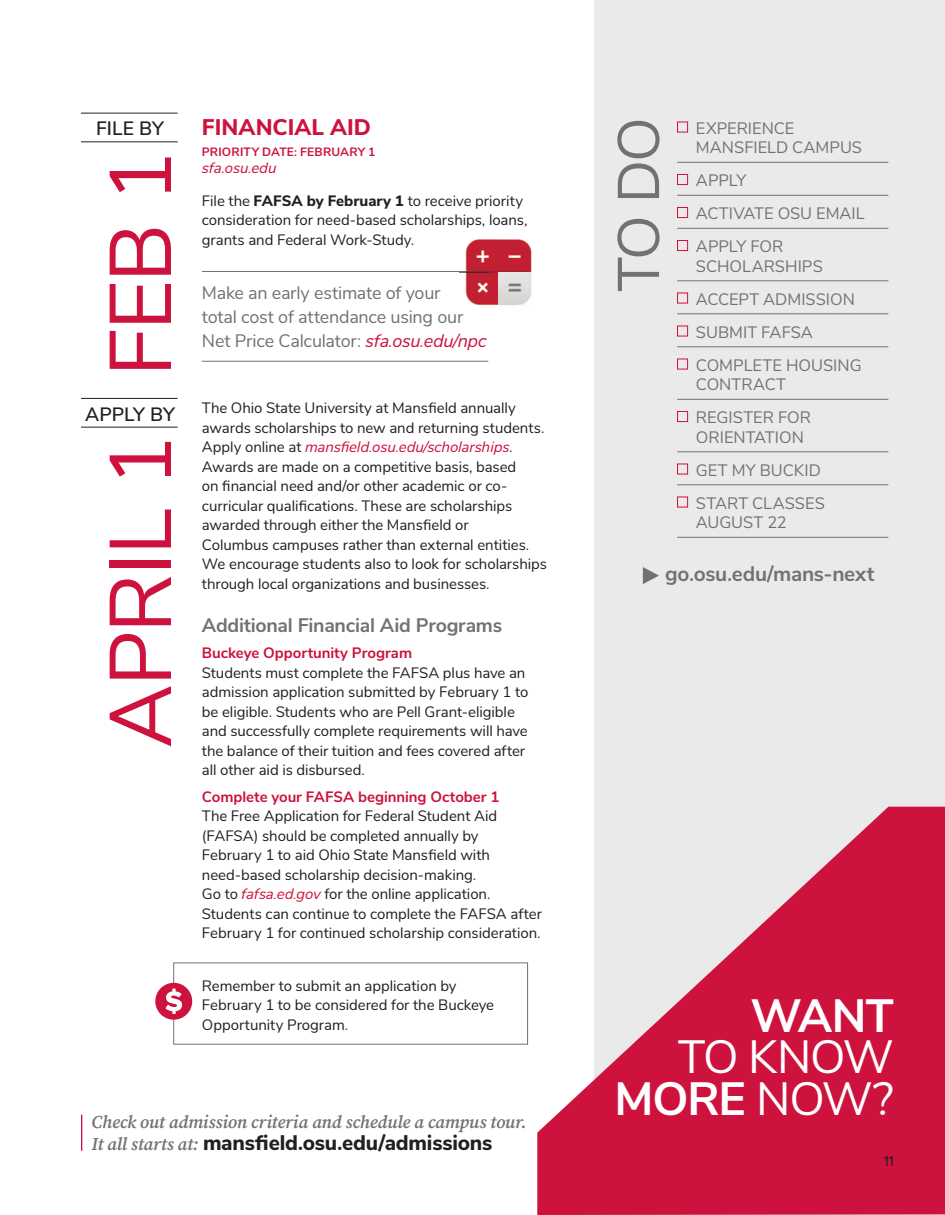
<style>
.page{position:relative;width:945px;height:1215px;background:#fff}
.page>*{position:absolute;margin:0;border:0;box-sizing:border-box;transform-origin:0 0}
.t1{font:87px "Buckeye Sans";color:#cd123d}
.t2{font:58.5px "Buckeye Sans";color:#717271}
.t3{font:46.5px/41.2px "Buckeye Sans";color:#fff;text-align:right}
.t4{font:700 46.5px "Buckeye Sans";color:#fff}
.t5{font:800 22.5px "Buckeye Sans";letter-spacing:.005em;color:#cd123d}
.t6{font:800 21px "Buckeye Sans";letter-spacing:-.01em;color:#231f20}
.t7{font:700 20.85px "Buckeye Sans";letter-spacing:-.015em;color:#717271}
.t8{font:700 19.5px "Buckeye Sans";letter-spacing:-.01em;color:#717271}
.t9{font:600 19.2px "Buckeye Sans";color:#231f20}
.t10{font:18px/24px "Buckeye Sans";letter-spacing:-.015em;color:#717271}
.t11{font:italic 600 18px "Buckeye Serif";letter-spacing:-.015em;color:#717271}
.t12{font:16.5px/33px "Buckeye Sans";color:#717271}
.t13{font:15px/19.5px "Buckeye Sans";letter-spacing:-.005em;color:#231f20}
.t14{font:700 15px "Buckeye Sans";color:#cd123d}
.t15{font:italic 15px "Buckeye Sans";letter-spacing:-.005em;color:#cd123d}
.t16{font:15px "Proxima Nova";color:#231f20}
.t17{font:700 12px "Buckeye Sans";letter-spacing:.015em;color:#cd123d}
.s1{font-weight:800}
.s2{font-style:italic;color:#cd123d}
.s3{font-family:"Buckeye Serif";font-weight:600;font-style:italic;font-size:18px;color:#717271}
.s4{font-weight:700}
</style>
<div class="page">
<div style="left:594px;top:0;width:351px;height:1215px;background:#eaeaea"></div>
<div style="left:173px;top:962px;width:355px;height:83px;border:1px solid #717271"></div>
<hr style="left:81px;top:141px;width:97px;height:1px;background:#231f20">
<hr style="left:81px;top:113px;width:97px;height:1px;background:#231f20">
<hr style="left:202px;top:272px;width:286px;height:1px;background:#717271">
<hr style="left:202px;top:361px;width:286px;height:1px;background:#717271">
<img style="left:459px;top:239px;width:73px;height:67px">
<svg style="left:459px;top:272px;width:29px;height:1px"></svg>
<svg style="left:537px;top:807px;width:408px;height:408px;fill:#cd123d"></svg>
<div style="left:155px;top:983px;width:37px;height:37px;background:#cd123d;border-radius:50%"></div>
<svg style="left:165px;top:989px;width:17px;height:25px"></svg>
<hr style="left:81px;top:1115px;width:1px;height:36px;background:#cd123d">
<hr style="left:81px;top:427px;width:97px;height:1px;background:#231f20">
<hr style="left:81px;top:398px;width:97px;height:1px;background:#231f20">
<hr style="left:677px;top:162px;width:211px;height:1px;background:#717271">
<hr style="left:677px;top:195px;width:211px;height:1px;background:#717271">
<hr style="left:677px;top:228px;width:211px;height:1px;background:#717271">
<hr style="left:677px;top:281px;width:211px;height:1px;background:#717271">
<hr style="left:677px;top:314px;width:211px;height:1px;background:#717271">
<hr style="left:677px;top:347px;width:211px;height:1px;background:#717271">
<hr style="left:677px;top:399px;width:211px;height:1px;background:#717271">
<hr style="left:677px;top:452px;width:211px;height:1px;background:#717271">
<hr style="left:677px;top:485px;width:211px;height:1px;background:#717271">
<hr style="left:677px;top:537px;width:211px;height:1px;background:#717271">
<div style="left:677px;top:122px;width:11px;height:10px;border:1px solid #cd123d"></div>
<div style="left:677px;top:174px;width:11px;height:11px;border:1px solid #cd123d"></div>
<div style="left:677px;top:207px;width:11px;height:11px;border:1px solid #cd123d"></div>
<div style="left:677px;top:240px;width:11px;height:11px;border:1px solid #cd123d"></div>
<div style="left:677px;top:293px;width:11px;height:10px;border:1px solid #cd123d"></div>
<div style="left:677px;top:326px;width:11px;height:10px;border:1px solid #cd123d"></div>
<div style="left:677px;top:359px;width:11px;height:10px;border:1px solid #cd123d"></div>
<div style="left:677px;top:411px;width:11px;height:11px;border:1px solid #cd123d"></div>
<div style="left:677px;top:464px;width:11px;height:10px;border:1px solid #cd123d"></div>
<div style="left:677px;top:497px;width:11px;height:10px;border:1px solid #cd123d"></div>
<svg style="left:643px;top:567px;width:16px;height:17px"></svg>
<p class="t9" style="left:96px;top:115px;width:70px">FILE BY</p>
<h1 class="t1" style="left:77px;top:376px;width:227px;rotate:-90deg">FEB 1</h1>
<p class="t9" style="left:85px;top:400px;width:92px">APPLY BY</p>
<h1 class="t1" style="left:77px;top:748px;width:314px;rotate:-90deg">APRIL 1</h1>
<h3 class="t5" style="left:202px;top:111px;width:171px">FINANCIAL AID</h3>
<p class="t17" style="left:202px;top:143px;width:175px">PRIORITY DATE: FEBRUARY 1</p>
<p class="t15" style="left:202px;top:157px;width:76px">sfa.osu.edu</p>
<p class="t13" style="left:202px;top:190px;width:327px">File the <span class="s1">FAFSA by February 1</span> to receive priority consideration for need-based scholarships, loans, grants and Federal Work-Study.</p>
<p class="t10" style="left:202px;top:280px;width:286px">Make an early estimate of your<br>total cost of attendance using our<br>Net Price Calculator: <span class="s2">sfa.osu.edu/npc</span></p>
<p class="t13" style="left:202px;top:397px;width:347px">The Ohio State University at Mansfield annually awards scholarships to new and returning students.<br>Apply online at <span class="s2">mansfield.osu.edu/scholarships</span>.<br>Awards are made on a competitive basis, based<br>on financial need and/or other academic or co&shy;curricular qualifications. These are scholarships awarded through either the Mansfield or<br>Columbus campuses rather than external entities.<br>We encourage students also to look for scholarships through local organizations and businesses.</p>
<h3 class="t8" style="left:202px;top:611px;width:302px">Additional Financial Aid Programs</h3>
<p class="t14" style="left:202px;top:642px;width:212px">Buckeye Opportunity Program</p>
<p class="t13" style="left:202px;top:662px;width:328px">Students must complete the FAFSA plus have an admission application submitted by February 1 to be eligible. Students who are Pell Grant-eligible and successfully complete requirements will have the balance of their tuition and fees covered after all other aid is disbursed.</p>
<p class="t14" style="left:202px;top:785px;width:299px">Complete your FAFSA beginning October 1</p>
<p class="t13" style="left:202px;top:805px;width:342px">The Free Application for Federal Student Aid (FAFSA) should be completed annually by February 1 to aid Ohio State Mansfield with need-based scholarship decision-making.<br>Go to <span class="s2">fafsa.ed.gov</span> for the online application.<br>Students can continue to complete the FAFSA after February 1 for continued scholarship consideration.</p>
<p class="t13" style="left:202px;top:975px;width:294px">Remember to submit an application by<br>February 1 to be considered for the Buckeye<br>Opportunity Program.</p>
<p class="t11" style="left:92px;top:1110px;width:436px">Check out admission criteria and schedule a campus tour.</p>
<h3 class="t6" style="left:92px;top:1128px;width:402px"><span class="s3">It all starts at:</span> mansfield.osu.edu/admissions</h3>
<h2 class="t2" style="left:596px;top:292px;width:176px;rotate:-90deg">TO DO</h2>
<p class="t12" style="left:696px;top:117px;width:168px;line-height:19.5px">EXPERIENCE<br>MANSFIELD CAMPUS</p>
<p class="t12" style="left:696px;top:163px;width:170px">APPLY<br>ACTIVATE OSU EMAIL<br>APPLY FOR</p>
<p class="t12" style="left:696px;top:249px;width:167px">SCHOLARSHIPS<br>ACCEPT ADMISSION<br>SUBMIT FAFSA<br>COMPLETE HOUSING</p>
<p class="t12" style="left:696px;top:367px;width:117px">CONTRACT<br>REGISTER FOR</p>
<p class="t12" style="left:696px;top:420px;width:131px">ORIENTATION<br>GET MY BUCKID<br>START CLASSES</p>
<p class="t12" style="left:696px;top:505px;width:92px">AUGUST 22</p>
<h3 class="t7" style="left:665px;top:558px;width:211px">go.osu.edu/mans-next</h3>
<h3 class="t4" style="left:750px;top:982px;width:145px">WANT</h3>
<h3 class="t3" style="left:615px;top:1034px;width:281px">TO KNOW<br><span class="s4">MORE</span> NOW?</h3>
<p class="t16" style="left:884px;top:1152px;width:12px">11</p>
</div>
